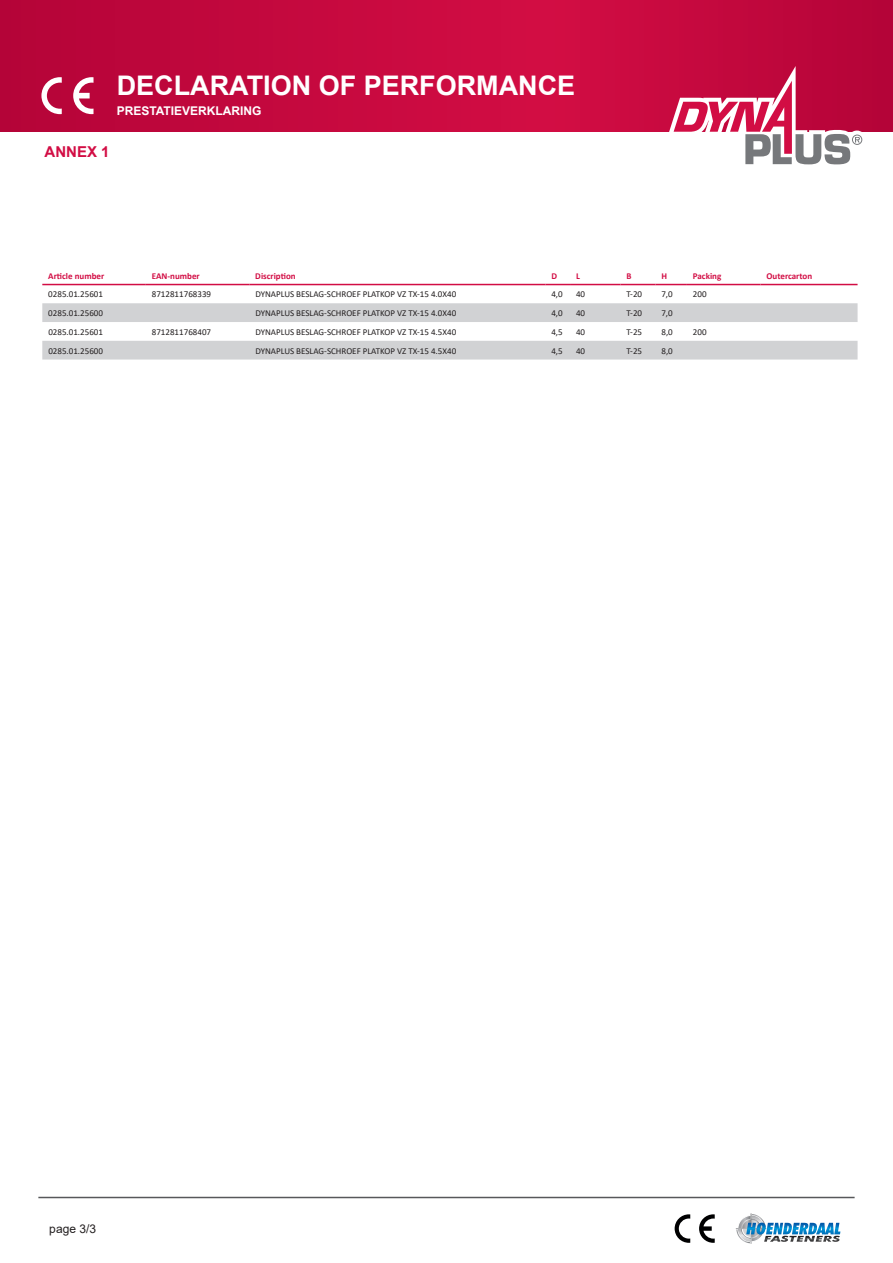
<style>
.page{position:relative;width:893px;height:1263px;background:#fff}
.page>*{position:absolute;margin:0;border:0;box-sizing:border-box;transform-origin:0 0}
.t1{font:700 27px "Arial";color:#fff}
.t2{font:700 15px "Arial";color:#d20d44}
.t3{font:700 12px "Arial";color:#fff}
.t4{font:12px "Arial";color:#231f20}
.t5{font:9px "Calibri";color:#231f20}
.t6{font:700 9px "Calibri";color:#d20d44}
</style>
<div class="page">
<hr style="left:38px;top:1197px;width:817px;height:1px;background:#57585a">
<svg style="left:736px;top:1213px;width:104px;height:31px"></svg>
<svg style="left:0;top:0;width:893px;height:132px;background:#c4083e"></svg>
<svg style="left:668px;top:66px;width:198px;height:99px"></svg>
<svg style="left:41px;top:77px;width:21px;height:37px"></svg>
<svg style="left:73px;top:77px;width:21px;height:37px"></svg>
<svg style="left:675px;top:1214px;width:15px;height:29px"></svg>
<svg style="left:699px;top:1214px;width:16px;height:29px"></svg>
<svg style="left:42px;top:303px;width:815px;height:56px;fill:#d1d2d4"></svg>
<hr style="left:42px;top:284px;width:104px;height:1px;background:#d20d44">
<hr style="left:146px;top:284px;width:103px;height:1px;background:#d20d44">
<hr style="left:249px;top:284px;width:296px;height:1px;background:#d20d44">
<svg style="left:545px;top:284px;width:25px;height:1px"></svg>
<hr style="left:570px;top:284px;width:51px;height:1px;background:#d20d44">
<hr style="left:621px;top:284px;width:34px;height:1px;background:#d20d44">
<hr style="left:655px;top:284px;width:32px;height:1px;background:#d20d44">
<hr style="left:687px;top:284px;width:73px;height:1px;background:#d20d44">
<hr style="left:760px;top:284px;width:97px;height:1px;background:#d20d44">
<h1 class="t1" style="left:117px;top:67px;width:460px">DECLARATION OF PERFORMANCE</h1>
<h3 class="t3" style="left:117px;top:102px;width:146px">PRESTATIEVERKLARING</h3>
<h2 class="t2" style="left:45px;top:141px;width:67px">ANNEX 1</h2>
<p class="t6" style="left:48px;top:269px;width:57px">Article number</p>
<p class="t6" style="left:152px;top:269px;width:49px">EAN-number</p>
<p class="t6" style="left:255px;top:269px;width:42px">Discription</p>
<p class="t6" style="left:551px;top:269px;width:7px">D</p>
<p class="t6" style="left:576px;top:269px;width:5px">L</p>
<p class="t6" style="left:627px;top:269px;width:7px">B</p>
<p class="t6" style="left:661px;top:269px;width:7px">H</p>
<p class="t6" style="left:693px;top:269px;width:30px">Packing</p>
<p class="t6" style="left:766px;top:269px;width:47px">Outercarton</p>
<p class="t5" style="left:48px;top:288px;width:56px">0285.01.25601</p>
<p class="t5" style="left:152px;top:288px;width:61px">8712811768339</p>
<p class="t5" style="left:255px;top:288px;width:202px">DYNAPLUS BESLAG-SCHROEF PLATKOP VZ TX-15 4.0X40</p>
<p class="t5" style="left:551px;top:288px;width:13px">4,0</p>
<p class="t5" style="left:576px;top:288px;width:11px">40</p>
<p class="t5" style="left:627px;top:288px;width:17px">T-20</p>
<p class="t5" style="left:661px;top:288px;width:13px">7,0</p>
<p class="t5" style="left:693px;top:288px;width:15px">200</p>
<p class="t5" style="left:48px;top:307px;width:56px">0285.01.25600</p>
<p class="t5" style="left:255px;top:307px;width:202px">DYNAPLUS BESLAG-SCHROEF PLATKOP VZ TX-15 4.0X40</p>
<p class="t5" style="left:551px;top:307px;width:13px">4,0</p>
<p class="t5" style="left:576px;top:307px;width:11px">40</p>
<p class="t5" style="left:627px;top:307px;width:17px">T-20</p>
<p class="t5" style="left:661px;top:307px;width:13px">7,0</p>
<p class="t5" style="left:48px;top:326px;width:56px">0285.01.25601</p>
<p class="t5" style="left:152px;top:326px;width:61px">8712811768407</p>
<p class="t5" style="left:255px;top:326px;width:202px">DYNAPLUS BESLAG-SCHROEF PLATKOP VZ TX-15 4.5X40</p>
<p class="t5" style="left:551px;top:326px;width:13px">4,5</p>
<p class="t5" style="left:576px;top:326px;width:11px">40</p>
<p class="t5" style="left:627px;top:326px;width:17px">T-25</p>
<p class="t5" style="left:661px;top:326px;width:13px">8,0</p>
<p class="t5" style="left:693px;top:326px;width:15px">200</p>
<p class="t5" style="left:48px;top:344px;width:56px">0285.01.25600</p>
<p class="t5" style="left:255px;top:344px;width:202px">DYNAPLUS BESLAG-SCHROEF PLATKOP VZ TX-15 4.5X40</p>
<p class="t5" style="left:551px;top:344px;width:13px">4,5</p>
<p class="t5" style="left:576px;top:344px;width:11px">40</p>
<p class="t5" style="left:627px;top:344px;width:17px">T-25</p>
<p class="t5" style="left:661px;top:344px;width:13px">8,0</p>
<h3 class="t4" style="left:49px;top:1220px;width:48px">page 3/3</h3>
</div>
